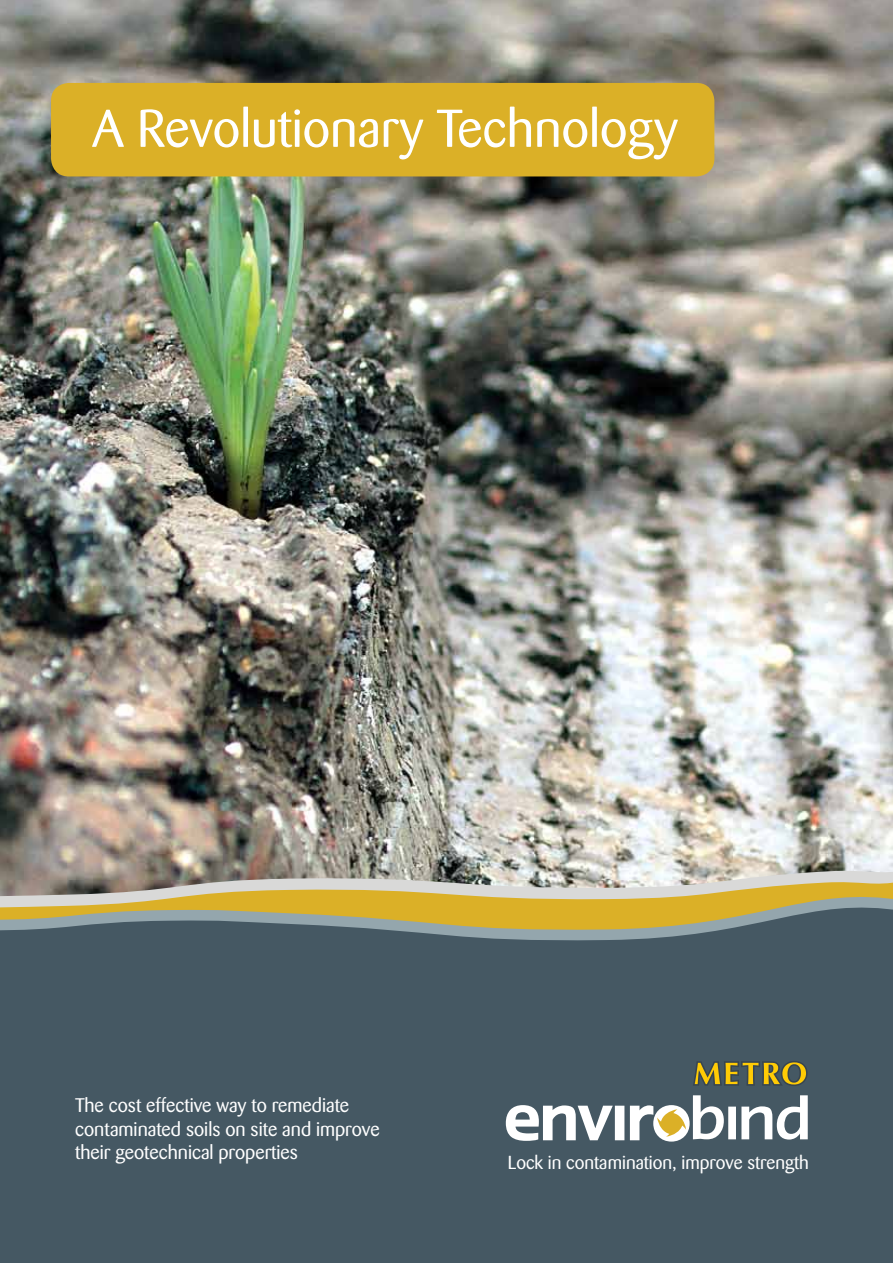
<style>
.page{position:relative;width:893px;height:1263px;background:#fff}
.page>*{position:absolute;margin:0;border:0;box-sizing:border-box;transform-origin:0 0}
.t1{font:52.65px "Barmeno";color:#fff}
.t2{font:19.5px/23.4px "Barmeno";color:#fff}
.t3{font:18.6px "Barmeno";color:#fff}
</style>
<div class="page">
<img style="left:0;top:0;width:893px;height:867px">
<div style="left:0;top:930px;width:893px;height:333px;background:#455863"></div>
<svg style="left:0;top:914px;width:893px;height:228px"></svg>
<svg style="left:0;top:867px;width:893px;height:47px;background:#c1b17d"></svg>
<svg style="left:506px;top:1095px;width:302px;height:46px"></svg>
<svg style="left:693px;top:1061px;width:115px;height:25px"></svg>
<div style="left:51px;top:83px;width:663px;height:93px;background:#dbb027;border-radius:18px"></div>
<h1 class="t1" style="left:92px;top:98px;width:587px">A Revolutionary Technology</h1>
<p class="t2" style="left:75px;top:1094px;width:306px">The cost effective way to remediate contaminated soils on site and improve their geotechnical properties</p>
<p class="t3" style="left:508px;top:1152px;width:303px">Lock in contamination, improve strength</p>
</div>
